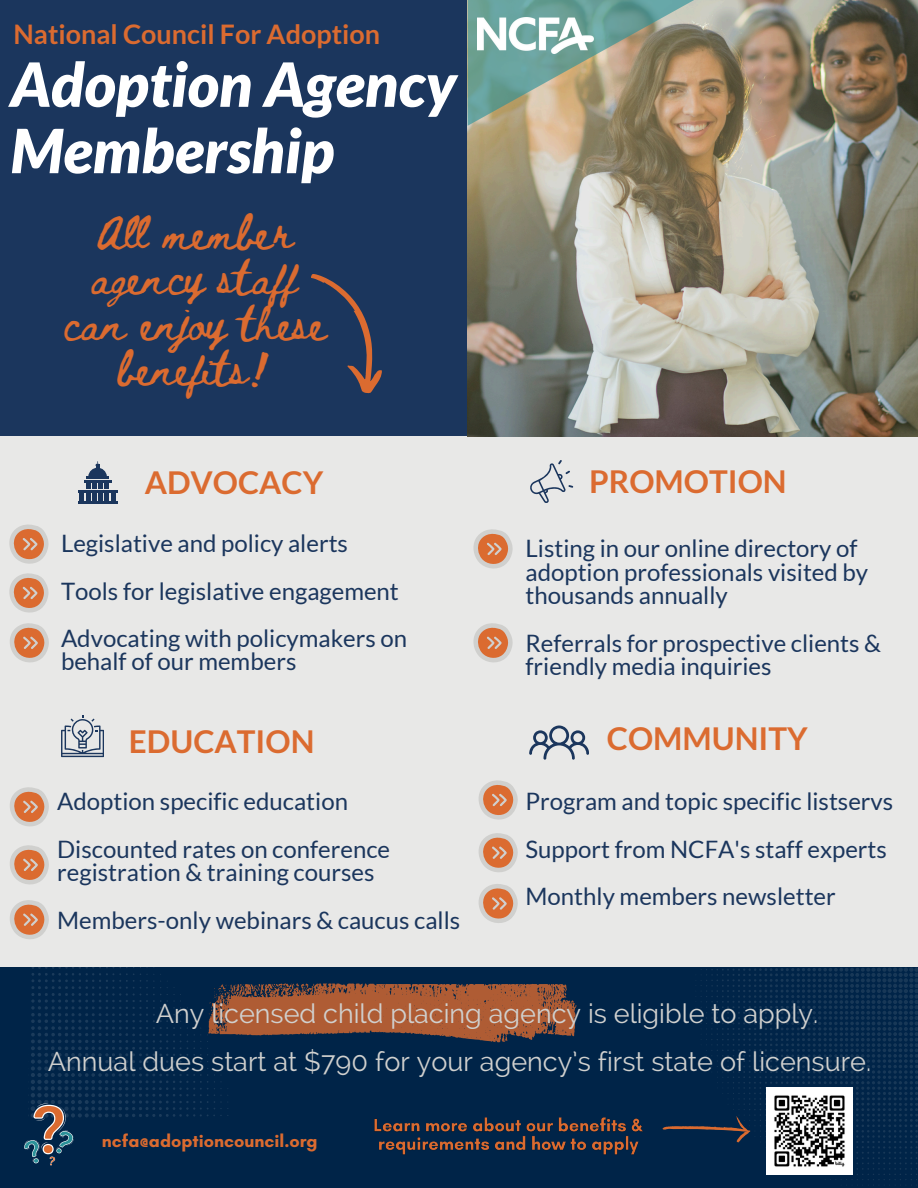
<style>
.page{position:relative;width:918px;height:1188px;background:#fff}
.page>*{position:absolute;margin:0;border:0;box-sizing:border-box;transform-origin:0 0}
.t1{font:italic 900 60.9px/66.3px "Lato";color:#fff}
.t2{font:33.6px/45.3px "Beth Ellen";color:#db6b30;text-align:center}
.t3{font:700 31.5px "Lato";color:#db6b30}
.t4{font:27px "Raleway";color:#d0d0ce}
.t5{font:700 27px "Lato";color:#db6b30}
.t6{font:24px/23.7px "Lato";color:#1b365d}
.t7{font:700 18px "Glacial Indifference";color:#db6b30}
</style>
<div class="page">
<div style="left:0;top:434px;width:918px;height:534px;background:#e8e8e7"></div>
<div style="left:0;top:0;width:918px;height:436px;background:#1b365d"></div>
<img style="left:468px;top:0;width:450px;height:437px">
<svg style="left:468px;top:0;width:263px;height:126px;background:#959a83"></svg>
<div style="left:0;top:1108px;width:918px;height:80px;background:#002448"></div>
<div style="left:0;top:968px;width:918px;height:151px;background:#002448"></div>
<img style="left:478px;top:18px;width:116px;height:36px">
<hr style="left:80px;top:491px;width:4px;height:10px;background:#1b365d">
<hr style="left:86px;top:491px;width:4px;height:10px;background:#1b365d">
<div style="left:92px;top:491px;width:5px;height:10px;background:#1b365d"></div>
<hr style="left:99px;top:491px;width:4px;height:10px;background:#1b365d">
<svg style="left:86px;top:482px;width:23px;height:7px"></svg>
<hr style="left:105px;top:491px;width:4px;height:10px;background:#1b365d">
<hr style="left:111px;top:491px;width:4px;height:10px;background:#1b365d">
<hr style="left:78px;top:501px;width:39px;height:2px;background:#1b365d">
<hr style="left:78px;top:491px;width:39px;height:2px;background:#1b365d">
<hr style="left:84px;top:480px;width:27px;height:2px;background:#1b365d">
<hr style="left:86px;top:476px;width:23px;height:2px;background:#1b365d">
<svg style="left:88px;top:461px;width:19px;height:15px"></svg>
<svg style="left:61px;top:715px;width:43px;height:42px"></svg>
<svg style="left:530px;top:460px;width:43px;height:43px"></svg>
<svg style="left:529px;top:726px;width:60px;height:33px"></svg>
<svg style="left:662px;top:968px;width:256px;height:218px"></svg>
<svg style="left:311px;top:274px;width:71px;height:120px"></svg>
<img style="left:576px;top:1117px;width:67px;height:38px">
<svg style="left:10px;top:623px;width:39px;height:40px"></svg>
<svg style="left:9px;top:573px;width:40px;height:40px"></svg>
<svg style="left:9px;top:524px;width:40px;height:40px"></svg>
<svg style="left:8px;top:780px;width:568px;height:385px"></svg>
<svg style="left:473px;top:529px;width:40px;height:40px"></svg>
<svg style="left:473px;top:623px;width:40px;height:40px"></svg>
<p class="t5" style="left:14px;top:17px;width:368px">National Council For Adoption</p>
<p class="t1" style="left:11px;top:50px;width:448px">Adoption Agency<br>Membership</p>
<h2 class="t2" style="left:63px;top:214px;width:264px">All member agency staff can enjoy these benefits!</h2>
<p class="t3" style="left:145px;top:463px;width:180px">ADVOCACY</p>
<h2 class="t6" style="left:61px;top:531px;width:289px">Legislative and policy alerts</h2>
<p class="t6" style="left:61px;top:578px;width:339px">Tools for legislative engagement</p>
<p class="t6" style="left:61px;top:626px;width:348px">Advocating with policymakers on behalf of our members</p>
<p class="t3" style="left:129px;top:722px;width:187px">EDUCATION</p>
<p class="t6" style="left:57px;top:789px;width:292px">Adoption specific education</p>
<h6 class="t6" style="left:57px;top:837px;width:335px">Discounted rates on conference registration &amp; training courses</h6>
<h6 class="t6" style="left:57px;top:907px;width:405px">Members-only webinars &amp; caucus calls</h6>
<h2 class="t3" style="left:589px;top:461px;width:199px">PROMOTION</h2>
<p class="t6" style="left:526px;top:536px;width:344px">Listing in our online directory of adoption professionals visited by thousands annually</p>
<p class="t6" style="left:526px;top:631px;width:357px">Referrals for prospective clients &amp; friendly media inquiries</p>
<p class="t3" style="left:607px;top:719px;width:202px">COMMUNITY</p>
<p class="t6" style="left:526px;top:789px;width:369px">Program and topic specific listservs</p>
<p class="t6" style="left:526px;top:837px;width:363px">Support from NCFA's staff experts</p>
<p class="t6" style="left:526px;top:884px;width:312px">Monthly members newsletter</p>
<h2 class="t4" style="left:156px;top:997px;width:664px">Any licensed child placing agency is eligible to apply.</h2>
<p class="t4" style="left:48px;top:1045px;width:825px">Annual dues start at $790 for your agency’s first state of licensure.</p>
<p class="t7" style="left:102px;top:1130px;width:217px">ncfa@adoptioncouncil.org</p>
</div>
